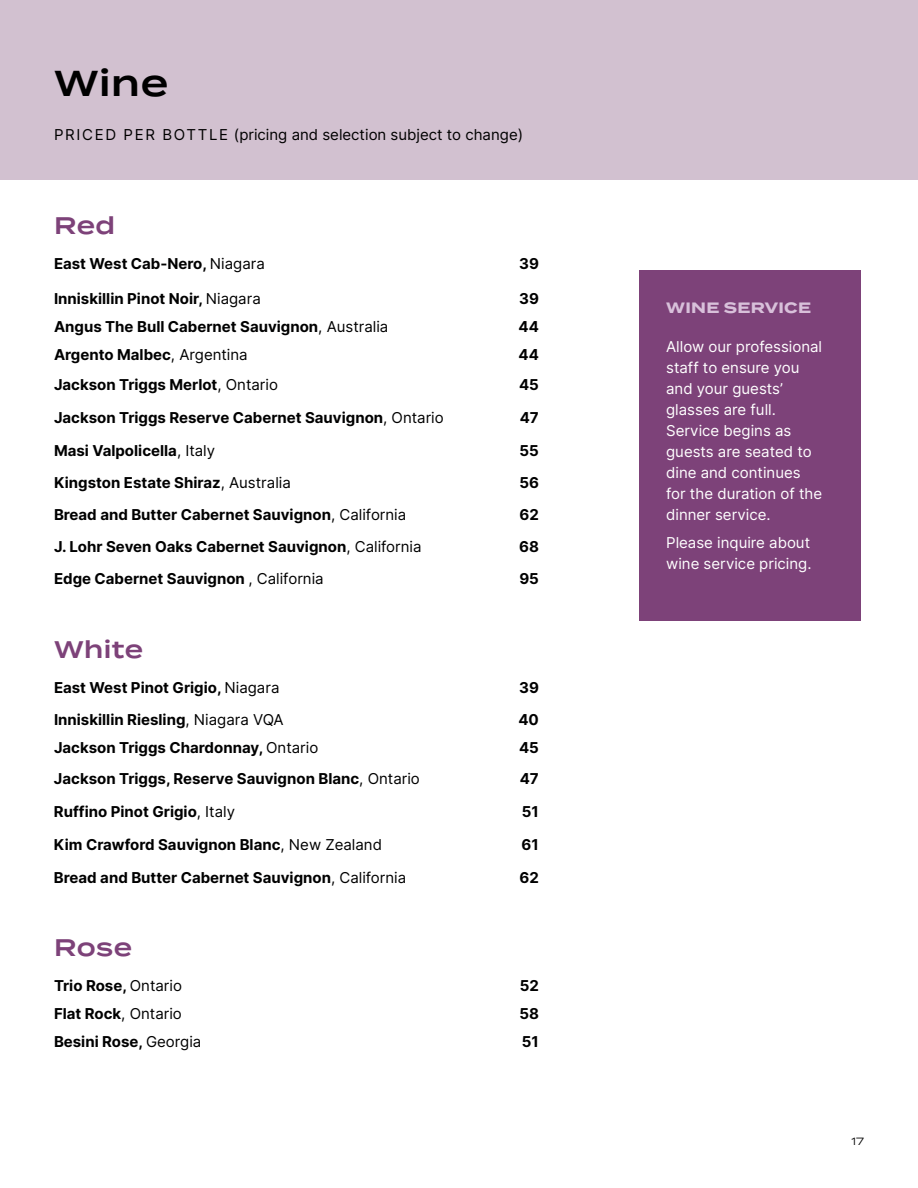
<style>
.page{position:relative;width:918px;height:1188px;background:#fff}
.page>*{position:absolute;margin:0;border:0;box-sizing:border-box;transform-origin:0 0}
.t1{font:600 36px "Termina";color:#000}
.t2{font:600 24px "Termina";letter-spacing:.02em;color:#7d4279}
.t3{font:700 15px "Inter";color:#000101}
.t4{font:15px/21px "Inter";color:#fff}
.t5{font:15px "Inter";color:#000}
.t6{font:700 15px "Termina";letter-spacing:.02em;color:#d8c0da}
.t7{font:10.5px "Termina";color:#000}
.s1{font-weight:400}
</style>
<div class="page">
<div style="left:639px;top:270px;width:222px;height:351px;background:#7d4279"></div>
<div style="left:0;top:0;width:918px;height:180px;background:#d2c1d0"></div>
<h1 class="t1" style="left:54px;top:57px;width:116px">Wine</h1>
<p class="t5" style="left:54px;top:123px;width:471px">PRICED PER BOTTLE (pricing and selection subject to change)</p>
<h2 class="t2" style="left:54px;top:208px;width:63px">Red</h2>
<p class="t3" style="left:54px;top:253px;width:212px">East West Cab-Nero, <span class="s1">Niagara</span></p>
<p class="t3" style="left:519px;top:253px;width:21px">39</p>
<p class="t3" style="left:54px;top:288px;width:208px">Inniskillin Pinot Noir, <span class="s1">Niagara</span></p>
<p class="t3" style="left:519px;top:288px;width:21px">39</p>
<p class="t3" style="left:54px;top:316px;width:336px">Angus The Bull Cabernet Sauvignon<span class="s1">, Australia</span></p>
<p class="t3" style="left:519px;top:316px;width:22px">44</p>
<p class="t3" style="left:54px;top:344px;width:195px">Argento Malbec<span class="s1">, Argentina</span></p>
<p class="t3" style="left:519px;top:344px;width:22px">44</p>
<p class="t3" style="left:54px;top:374px;width:226px">Jackson Triggs Merlot<span class="s1">, Ontario</span></p>
<p class="t3" style="left:519px;top:374px;width:21px">45</p>
<p class="t3" style="left:54px;top:407px;width:391px">Jackson Triggs Reserve Cabernet Sauvignon<span class="s1">, Ontario</span></p>
<p class="t3" style="left:520px;top:407px;width:21px">47</p>
<p class="t3" style="left:54px;top:440px;width:163px">Masi Valpolicella<span class="s1">, Italy</span></p>
<p class="t3" style="left:520px;top:440px;width:21px">55</p>
<p class="t3" style="left:54px;top:472px;width:238px">Kingston Estate Shiraz<span class="s1">, Australia</span></p>
<p class="t3" style="left:519px;top:472px;width:21px">56</p>
<p class="t3" style="left:54px;top:504px;width:354px">Bread and Butter Cabernet Sauvignon<span class="s1">, California</span></p>
<p class="t3" style="left:520px;top:504px;width:21px">62</p>
<p class="t3" style="left:54px;top:536px;width:369px">J. Lohr Seven Oaks Cabernet Sauvignon<span class="s1">, California</span></p>
<p class="t3" style="left:519px;top:536px;width:21px">68</p>
<p class="t3" style="left:54px;top:568px;width:271px">Edge Cabernet Sauvignon <span class="s1">, California</span></p>
<p class="t3" style="left:519px;top:568px;width:21px">95</p>
<h2 class="t2" style="left:54px;top:632px;width:91px">White</h2>
<p class="t3" style="left:54px;top:676px;width:227px">East West Pinot Grigio, <span class="s1">Niagara</span></p>
<p class="t3" style="left:519px;top:676px;width:21px">39</p>
<p class="t3" style="left:54px;top:708px;width:231px">Inniskillin Riesling<span class="s1">, Niagara VQA</span></p>
<p class="t3" style="left:518px;top:708px;width:22px">40</p>
<p class="t3" style="left:54px;top:736px;width:266px">Jackson Triggs Chardonnay, <span class="s1">Ontario</span></p>
<p class="t3" style="left:519px;top:736px;width:21px">45</p>
<p class="t3" style="left:54px;top:768px;width:367px">Jackson Triggs, Reserve Sauvignon Blanc<span class="s1">, Ontario</span></p>
<p class="t3" style="left:520px;top:768px;width:21px">47</p>
<p class="t3" style="left:54px;top:801px;width:183px">Ruffino Pinot Grigio<span class="s1">, Italy</span></p>
<p class="t3" style="left:522px;top:801px;width:19px">51</p>
<p class="t3" style="left:54px;top:833px;width:330px">Kim Crawford Sauvignon Blanc<span class="s1">, New Zealand</span></p>
<p class="t3" style="left:522px;top:833px;width:19px">61</p>
<p class="t3" style="left:54px;top:866px;width:354px">Bread and Butter Cabernet Sauvignon<span class="s1">, California</span></p>
<p class="t3" style="left:520px;top:866px;width:21px">62</p>
<h2 class="t2" style="left:54px;top:930px;width:79px">Rose</h2>
<p class="t3" style="left:54px;top:974px;width:130px">Trio Rose, <span class="s1">Ontario</span></p>
<p class="t3" style="left:520px;top:974px;width:21px">52</p>
<p class="t3" style="left:54px;top:1002px;width:129px">Flat Rock<span class="s1">, Ontario</span></p>
<p class="t3" style="left:519px;top:1002px;width:21px">58</p>
<p class="t3" style="left:54px;top:1030px;width:149px">Besini Rose, <span class="s1">Georgia</span></p>
<p class="t3" style="left:522px;top:1030px;width:19px">51</p>
<p class="t6" style="left:666px;top:296px;width:146px">WINE SERVICE</p>
<p class="t4" style="left:666px;top:336px;width:158px">Allow our professional staff to ensure you and your guests’ glasses are full.<br>Service begins as guests are seated to dine and continues for the duration of the dinner service.</p>
<p class="t4" style="left:666px;top:531px;width:147px">Please inquire about wine service pricing.</p>
<p class="t7" style="left:851px;top:1134px;width:14px">17</p>
</div>
